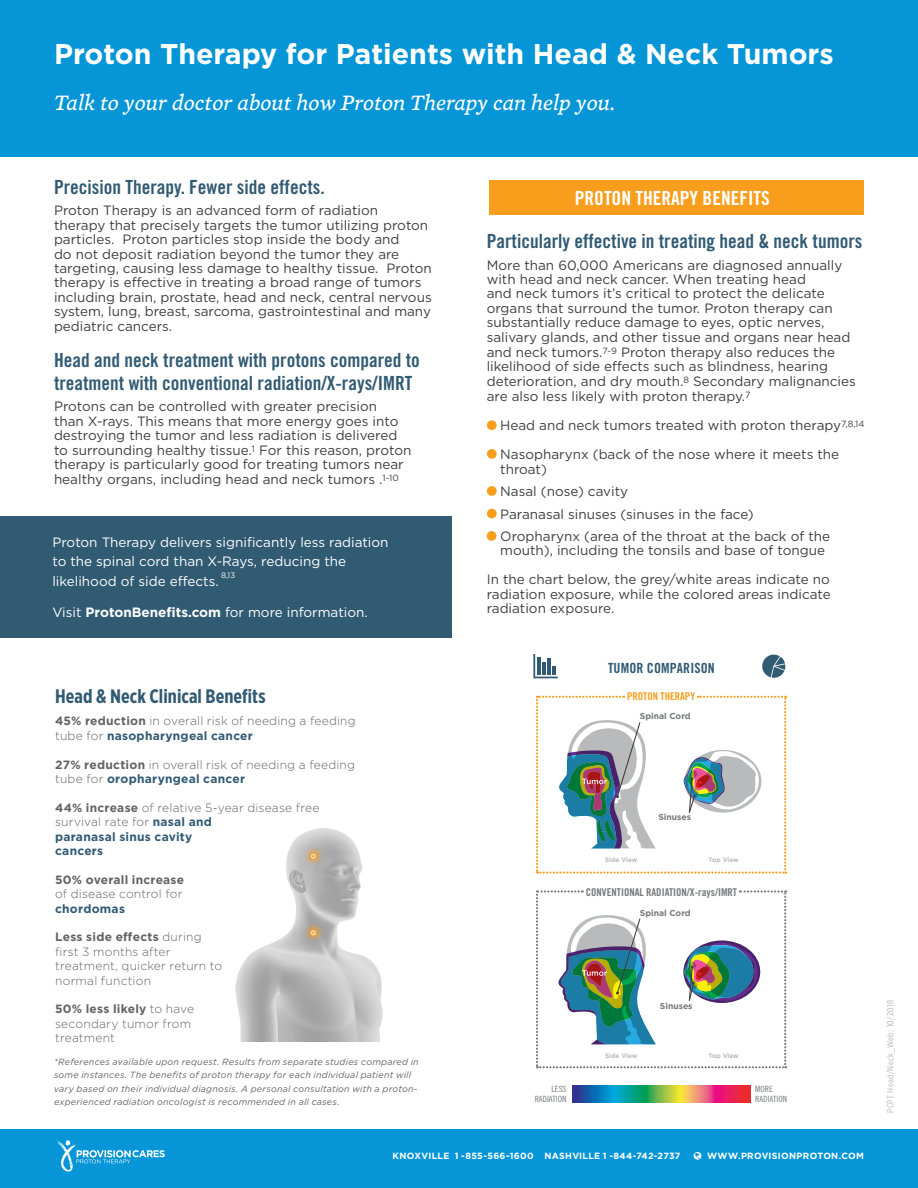
<style>
.page{position:relative;width:918px;height:1188px;background:#fff}
.page>*{position:absolute;margin:0;border:0;box-sizing:border-box;transform-origin:0 0}
.t1{font:700 28.5px "Gotham";color:#fff}
.t2{font:italic 22.5px "Mercury Text G4";color:#fff}
.t3{font:19.5px/22.5px "Trade Gothic LT Std Bd Cn 20";color:#315a73}
.t4{font:700 19.5px "Gotham X Narrow";letter-spacing:.005em;color:#315a73}
.t5{font:19.5px "Trade Gothic LT Std Bd Cn 20";color:#fff}
.t6{font:13.95px "Trade Gothic Bold Cond Twenty";letter-spacing:.01em;color:#315a73}
.t7{font:13.5px/14.4px "Gotham";color:#3e3e3f}
.t8{font:13.5px "Gotham";color:#fff}
.t9{font:300 12px/14.4px "Gotham";letter-spacing:.015em;color:#636366}
.t10{font:10.8px "Trade Gothic Bold Cond Twenty";color:#76787b}
.t11{font:10.8px "Trade Gothic Bold Cond Twenty";color:#f89e1c}
.t12{font:italic 9px/13.5px "Gotham";letter-spacing:.025em;color:#636366}
.t13{font:700 9px "Gotham";letter-spacing:.03em;color:#fff}
.t14{font:9px "Gotham X Narrow";letter-spacing:.05em;color:#b6b7bb}
.t15{font:700 8.55px "Gotham";color:#76787b}
.t16{font:8.55px/10.4px "Trade Gothic Cond Eighteen";color:#76787b;text-align:right}
.t17{font:7.8px "Gotham";color:#fff}
.t18{font:700 6.45px "Gotham";color:#939598}
.s1{font-weight:700}
.s2{font-weight:700;color:#315a73}
</style>
<div class="page">
<div style="left:0;top:516px;width:451px;height:122px;background:#315a73"></div>
<div style="left:0;top:0;width:918px;height:157px;background:#0696d7"></div>
<div style="left:487px;top:420px;width:10px;height:10px;background:#f89e1c;border-radius:50%"></div>
<div style="left:487px;top:449px;width:10px;height:10px;background:#f89e1c;border-radius:50%"></div>
<div style="left:487px;top:486px;width:10px;height:10px;background:#f89e1c;border-radius:50%"></div>
<div style="left:487px;top:509px;width:10px;height:9px;background:#f89e1c;border-radius:50%"></div>
<div style="left:487px;top:531px;width:9px;height:10px;background:#f89e1c;border-radius:50%"></div>
<svg style="left:572px;top:1085px;width:179px;height:17px;background:#7d7c78"></svg>
<svg style="left:762px;top:654px;width:24px;height:24px"></svg>
<svg style="left:533px;top:654px;width:25px;height:24px"></svg>
<svg style="left:536px;top:696px;width:250px;height:178px"></svg>
<svg style="left:536px;top:890px;width:250px;height:178px"></svg>
<img style="left:235px;top:828px;width:148px;height:213px">
<svg style="left:303px;top:845px;width:20px;height:21px"></svg>
<div style="left:310px;top:853px;width:7px;height:7px;border:1px solid #f89e1c;border-radius:50%"></div>
<svg style="left:310px;top:853px;width:6px;height:6px"></svg>
<svg style="left:303px;top:922px;width:20px;height:20px"></svg>
<div style="left:310px;top:929px;width:7px;height:7px;border:1px solid #f89e1c;border-radius:50%"></div>
<svg style="left:310px;top:930px;width:6px;height:6px"></svg>
<div style="left:489px;top:181px;width:375px;height:34px;background:#f89e1c"></div>
<div style="left:0;top:1129px;width:918px;height:59px;background:#0696d7"></div>
<svg style="left:56px;top:1140px;width:109px;height:32px"></svg>
<p class="t1" style="left:54px;top:35px;width:781px">Proton Therapy for Patients with Head &amp; Neck Tumors</p>
<p class="t2" style="left:54px;top:89px;width:563px">Talk to your doctor about how Proton Therapy can help you.</p>
<p class="t3" style="left:54px;top:176px;width:272px">Precision Therapy. Fewer side effects.</p>
<p class="t7" style="left:54px;top:203px;width:379px">Proton Therapy is an advanced form of radiation therapy that precisely targets the tumor utilizing proton particles. Proton particles stop inside the body and<br>do not deposit radiation beyond the tumor they are targeting, causing less damage to healthy tissue. Proton therapy is effective in treating a broad range of tumors including brain, prostate, head and neck, central nervous system, lung, breast, sarcoma, gastrointestinal and many pediatric cancers.</p>
<p class="t3" style="left:54px;top:349px;width:367px">Head and neck treatment with protons compared to treatment with conventional radiation/X-rays/IMRT</p>
<p class="t7" style="left:54px;top:399px;width:359px">Protons can be controlled with greater precision<br>than X-rays. This means that more energy goes into destroying the tumor and less radiation is delivered to surrounding healthy tissue.<sup>1</sup> For this reason, proton therapy is particularly good for treating tumors near healthy organs, including head and neck tumors .<sup>1-10</sup></p>
<p class="t8" style="left:52px;top:533px;width:338px">Proton Therapy delivers significantly less radiation</p>
<p class="t8" style="left:52px;top:553px;width:295px">to the spinal cord than X-Rays, reducing the</p>
<p class="t8" style="left:52px;top:572px;width:168px">likelihood of side effects.</p>
<p class="t17" style="left:221px;top:570px;width:16px">8,13</p>
<p class="t8" style="left:52px;top:604px;width:317px">Visit <span class="s1">ProtonBenefits.com</span> for more information.</p>
<p class="t4" style="left:55px;top:685px;width:212px">Head &amp; Neck Clinical Benefits</p>
<p class="t9" style="left:55px;top:714px;width:302px"><span class="s1">45% reduction</span> in overall risk of needing a feeding tube for <span class="s2">nasopharyngeal cancer</span></p>
<p class="t9" style="left:55px;top:757px;width:301px"><span class="s1">27% reduction</span> in overall risk of needing a feeding tube for <span class="s2">oropharyngeal cancer</span></p>
<p class="t9" style="left:55px;top:800px;width:266px"><span class="s1">44% increase</span> of relative 5-year disease free survival rate for <span class="s2">nasal and<br>paranasal sinus cavity<br>cancers</span></p>
<p class="t9" style="left:55px;top:872px;width:131px"><span class="s1">50% overall increase </span>of disease control for <span class="s2">chordomas</span></p>
<p class="t9" style="left:55px;top:930px;width:169px"><span class="s1">Less side effects</span> during first 3 months after treatment, quicker return to normal function</p>
<p class="t9" style="left:55px;top:1002px;width:140px"><span class="s1">50% less likely</span> to have secondary tumor from treatment</p>
<p class="t12" style="left:54px;top:1055px;width:366px">*References available upon request. Results from separate studies compared in some instances. The benefits of proton therapy for each individual patient will vary based on their individual diagnosis. A personal consultation with a proton&shy;experienced radiation oncologist is recommended in all cases.</p>
<p class="t5" style="left:575px;top:186px;width:196px">PROTON THERAPY BENEFITS</p>
<p class="t3" style="left:487px;top:230px;width:377px">Particularly effective in treating head &amp; neck tumors</p>
<p class="t7" style="left:487px;top:257px;width:371px">More than 60,000 Americans are diagnosed annually with head and neck cancer. When treating head<br>and neck tumors it’s critical to protect the delicate organs that surround the tumor. Proton therapy can substantially reduce damage to eyes, optic nerves, salivary glands, and other tissue and organs near head and neck tumors.<sup>7-9</sup> Proton therapy also reduces the likelihood of side effects such as blindness, hearing deterioration, and dry mouth.<sup>8</sup> Secondary malignancies are also less likely with proton therapy.<sup>7</sup></p>
<p class="t7" style="left:500px;top:418px;width:366px">Head and neck tumors treated with proton therapy<sup>7,8,14</sup></p>
<p class="t7" style="left:500px;top:447px;width:341px">Nasopharynx (back of the nose where it meets the throat)</p>
<p class="t7" style="left:500px;top:484px;width:129px">Nasal (nose) cavity</p>
<p class="t7" style="left:500px;top:506px;width:255px">Paranasal sinuses (sinuses in the face)</p>
<p class="t7" style="left:500px;top:529px;width:331px">Oropharynx (area of the throat at the back of the mouth), including the tonsils and base of tongue</p>
<p class="t7" style="left:487px;top:572px;width:345px;text-align:justify">In the chart below, the grey/white areas indicate no radiation exposure, while the colored areas indicate radiation exposure.</p>
<p class="t6" style="left:608px;top:660px;width:108px">TUMOR COMPARISON</p>
<p class="t11" style="left:627px;top:689px;width:70px">PROTON THERAPY</p>
<p class="t15" style="left:640px;top:711px;width:52px">Spinal Cord</p>
<p class="t15" style="left:658px;top:811px;width:34px">Sinuses</p>
<p class="t18" style="left:605px;top:856px;width:34px">Side View</p>
<p class="t18" style="left:709px;top:856px;width:32px">Top View</p>
<p class="t10" style="left:586px;top:886px;width:153px">CONVENTIONAL RADIATION/X-rays/IMRT</p>
<p class="t15" style="left:640px;top:907px;width:52px">Spinal Cord</p>
<p class="t15" style="left:660px;top:1000px;width:34px">Sinuses</p>
<p class="t18" style="left:605px;top:1051px;width:34px">Side View</p>
<p class="t18" style="left:709px;top:1051px;width:32px">Top View</p>
<p class="t16" style="left:535px;top:1083px;width:33px">LESS<br>RADIATION</p>
<p class="t16" style="left:755px;top:1083px;width:33px;text-align:left">MORE<br>RADIATION</p>
<p class="t13" style="left:393px;top:1150px;width:289px">KNOXVILLE 1 -855-566-1600 NASHVILLE 1 -844-742-2737</p>
<p class="t13" style="left:707px;top:1150px;width:158px">WWW.PROVISIONPROTON.COM</p>
<p class="t14" style="left:885px;top:1113px;width:115px;rotate:-90deg">PCPT Head/Neck_Web: 10/2018</p>
</div>
